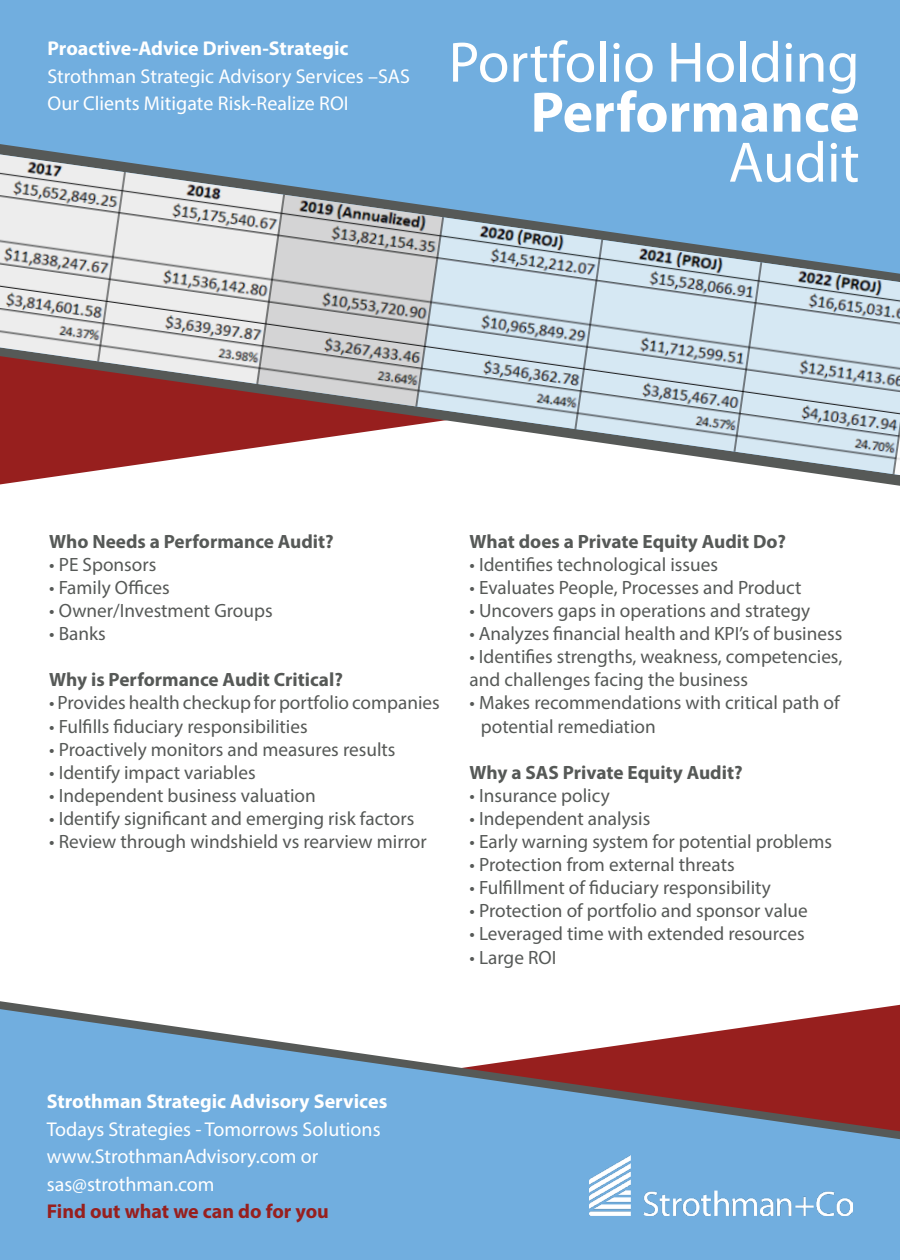
<style>
.page{position:relative;width:900px;height:1260px;background:#fff}
.page>*{position:absolute;margin:0;border:0;box-sizing:border-box;transform-origin:0 0}
.t1{font:57.5px "Myriad Pro";color:#fff}
.t2{font:700 57.5px "Myriad Pro";color:#fff}
.t3{font:20px "Myriad Pro";color:#fff}
.t4{font:700 20px "Myriad Pro";color:#fff}
.t5{font:700 20px "Myriad Pro";color:#971f1e}
.t6{font:19.25px "Myriad Pro";color:#565957}
.t7{font:700 19.25px "Myriad Pro";color:#565957}
</style>
<div class="page">
<div style="left:0;top:0;width:900px;height:154px;background:#71aedf"></div>
<svg style="left:0;top:1009px;width:900px;height:251px;background:#85a1c4"></svg>
<img style="left:0;top:154px;width:900px;height:321px">
<img style="left:589px;top:1155px;width:264px;height:60px">
<p class="t4" style="left:47px;top:35px;width:303px">Proactive-Advice Driven-Strategic</p>
<p class="t3" style="left:47px;top:63px;width:364px">Strothman Strategic Advisory Services –SAS</p>
<p class="t3" style="left:47px;top:91px;width:303px">Our Clients Mitigate Risk-Realize ROI</p>
<p class="t1" style="left:449px;top:27px;width:412px">Portfolio Holding</p>
<p class="t2" style="left:531px;top:75px;width:331px">Performance</p>
<p class="t1" style="left:729px;top:127px;width:133px">Audit</p>
<p class="t7" style="left:49px;top:529px;width:286px">Who Needs a Performance Audit?</p>
<p class="t6" style="left:49px;top:553px;width:109px">• PE Sponsors</p>
<p class="t6" style="left:49px;top:576px;width:122px">• Family Offices</p>
<p class="t6" style="left:49px;top:599px;width:225px">• Owner/Investment Groups</p>
<p class="t6" style="left:49px;top:622px;width:58px">• Banks</p>
<p class="t7" style="left:49px;top:667px;width:295px">Why is Performance Audit Critical?</p>
<p class="t6" style="left:49px;top:691px;width:392px">• Provides health checkup for portfolio companies</p>
<p class="t6" style="left:49px;top:714px;width:260px">• Fulfills fiduciary responsibilities</p>
<p class="t6" style="left:49px;top:737px;width:348px">• Proactively monitors and measures results</p>
<p class="t6" style="left:49px;top:760px;width:208px">• Identify impact variables</p>
<p class="t6" style="left:49px;top:784px;width:268px">• Independent business valuation</p>
<p class="t6" style="left:49px;top:807px;width:367px">• Identify significant and emerging risk factors</p>
<p class="t6" style="left:49px;top:830px;width:379px">• Review through windshield vs rearview mirror</p>
<p class="t7" style="left:470px;top:529px;width:318px">What does a Private Equity Audit Do?</p>
<p class="t6" style="left:470px;top:553px;width:250px">• Identifies technological issues</p>
<p class="t6" style="left:470px;top:576px;width:333px">• Evaluates People, Processes and Product</p>
<p class="t6" style="left:470px;top:599px;width:342px">• Uncovers gaps in operations and strategy</p>
<p class="t6" style="left:470px;top:622px;width:374px">• Analyzes financial health and KPI’s of business</p>
<p class="t6" style="left:470px;top:645px;width:374px">• Identifies strengths, weakness, competencies,</p>
<p class="t6" style="left:470px;top:668px;width:280px">and challenges facing the business</p>
<p class="t6" style="left:470px;top:691px;width:372px">• Makes recommendations with critical path of</p>
<p class="t6" style="left:481px;top:714px;width:176px">potential remediation</p>
<p class="t7" style="left:470px;top:760px;width:275px">Why a SAS Private Equity Audit?</p>
<p class="t6" style="left:470px;top:784px;width:142px">• Insurance policy</p>
<p class="t6" style="left:470px;top:807px;width:182px">• Independent analysis</p>
<p class="t6" style="left:470px;top:830px;width:364px">• Early warning system for potential problems</p>
<p class="t6" style="left:470px;top:853px;width:267px">• Protection from external threats</p>
<p class="t6" style="left:470px;top:876px;width:303px">• Fulfillment of fiduciary responsibility</p>
<p class="t6" style="left:470px;top:899px;width:340px">• Protection of portfolio and sponsor value</p>
<p class="t6" style="left:470px;top:922px;width:337px">• Leveraged time with extended resources</p>
<p class="t6" style="left:470px;top:945px;width:88px">• Large ROI</p>
<p class="t4" style="left:47px;top:1088px;width:342px">Strothman Strategic Advisory Services</p>
<p class="t3" style="left:47px;top:1117px;width:335px">Todays Strategies - Tomorrows Solutions</p>
<p class="t3" style="left:47px;top:1144px;width:273px">www.StrothmanAdvisory.com or</p>
<p class="t3" style="left:47px;top:1172px;width:169px">sas@strothman.com</p>
<p class="t5" style="left:47px;top:1198px;width:284px">Find out what we can do for you</p>
</div>
